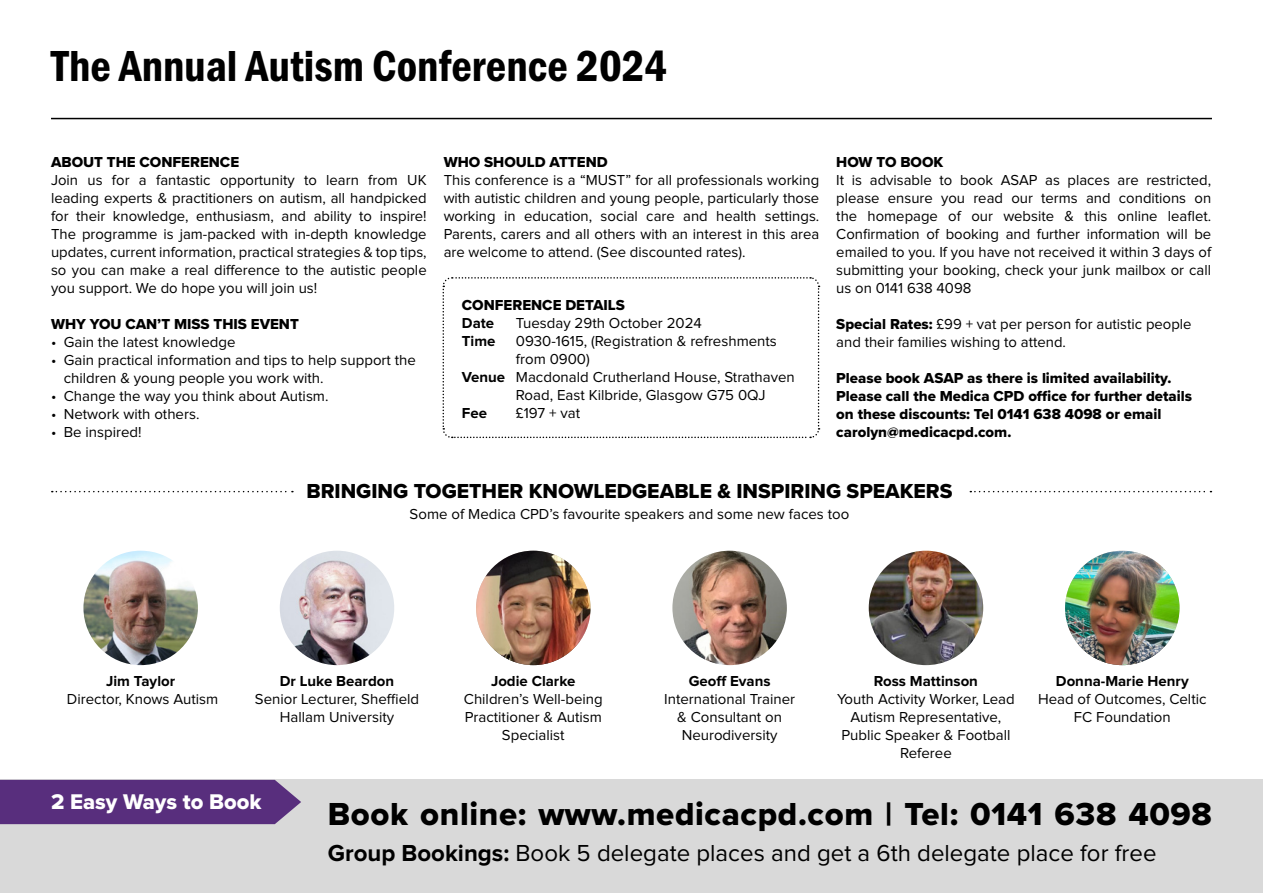
<style>
.page{position:relative;width:1263px;height:893px;background:#fff}
.page>*{position:absolute;margin:0;border:0;box-sizing:border-box;transform-origin:0 0}
.t1{font:45px "Franklin Gothic URW Con Dem";color:#000}
.t2{font:33px "Proxima Nova Extrabld";letter-spacing:.02em;color:#000}
.t3{font:24px "Proxima Nova";color:#000}
.t4{font:22.05px "Proxima Nova Extrabld";color:#fff}
.t5{font:21px "Proxima Nova Extrabld";color:#000}
.t6{font:15px/18px "Proxima Nova";color:#000;text-align:center}
.t7{font:15px/18px "Proxima Nova Extrabld";color:#000}
.t8{font:700 15px "Proxima Nova";color:#000}
.s1{font-weight:700}
.s2{font-family:"Proxima Nova Extrabld"}
</style>
<div class="page">
<hr style="left:51px;top:118px;width:1161px;height:1px;background:#000">
<img style="left:83px;top:551px;width:115px;height:114px;border-radius:57px">
<svg style="left:442px;top:277px;width:378px;height:162px"></svg>
<svg style="left:970px;top:491px;width:241px;height:1px"></svg>
<svg style="left:52px;top:491px;width:241px;height:1px"></svg>
<div style="left:0;top:780px;width:1263px;height:113px;background:#d9d9d9"></div>
<div style="left:0;top:780px;width:301px;height:44px;background:#582e7d"></div>
<img style="left:280px;top:551px;width:114px;height:114px;border-radius:57px">
<img style="left:476px;top:551px;width:114px;height:114px;border-radius:57px">
<img style="left:672px;top:551px;width:115px;height:114px;border-radius:57px">
<img style="left:869px;top:551px;width:114px;height:114px;border-radius:57px">
<img style="left:1065px;top:551px;width:114px;height:114px;border-radius:57px">
<p class="t1" style="left:51px;top:36px;width:618px">The Annual Autism Conference 2024</p>
<p class="t7" style="left:51px;top:153px;width:190px">ABOUT THE CONFERENCE</p>
<p class="t6" style="left:51px;top:171px;width:377px;text-align:justify">Join us for a fantastic opportunity to learn from UK leading experts &amp; practitioners on autism, all handpicked for their knowledge, enthusiasm, and ability to inspire!<br>The programme is jam-packed with in-depth knowledge updates, current information, practical strategies &amp; top tips, so you can make a real difference to the autistic people you support. We do hope you will join us!</p>
<p class="t7" style="left:51px;top:315px;width:249px">WHY YOU CAN’T MISS THIS EVENT</p>
<p class="t6" style="left:51px;top:333px;width:186px">• Gain the latest knowledge</p>
<p class="t6" style="left:64px;top:351px;width:354px;text-align:left;text-indent:-13px">• Gain practical information and tips to help support the children &amp; young people you work with.</p>
<p class="t6" style="left:51px;top:387px;width:279px">• Change the way you think about Autism.</p>
<p class="t6" style="left:51px;top:405px;width:150px">• Network with others.</p>
<p class="t6" style="left:51px;top:423px;width:92px">• Be inspired!</p>
<p class="t7" style="left:444px;top:153px;width:165px">WHO SHOULD ATTEND</p>
<p class="t6" style="left:444px;top:171px;width:377px;text-align:justify">This conference is a “MUST” for all professionals working with autistic children and young people, particularly those working in education, social care and health settings.<br>Parents, carers and all others with an interest in this area are welcome to attend. (See discounted rates).</p>
<p class="t7" style="left:462px;top:295px;width:164px">CONFERENCE DETAILS</p>
<p class="t8" style="left:462px;top:314px;width:34px">Date</p>
<p class="t6" style="left:516px;top:314px;width:187px">Tuesday 29th October 2024</p>
<p class="t8" style="left:462px;top:332px;width:35px">Time</p>
<p class="t6" style="left:516px;top:332px;width:262px;text-align:left">0930-1615, (Registration &amp; refreshments from 0900)</p>
<p class="t6" style="left:516px;top:368px;width:280px;text-align:left;text-indent:-54px"><span class="s1">Venue</span> Macdonald Crutherland House, Strathaven<br>Road, East Kilbride, Glasgow G75 0QJ</p>
<p class="t8" style="left:462px;top:404px;width:27px">Fee</p>
<p class="t6" style="left:516px;top:404px;width:66px">£197 + vat</p>
<p class="t7" style="left:836px;top:153px;width:109px">HOW TO BOOK</p>
<p class="t6" style="left:836px;top:171px;width:376px;text-align:justify">It is advisable to book ASAP as places are restricted, please ensure you read our terms and conditions on the homepage of our website &amp; this online leaflet.<br>Confirmation of booking and further information will be emailed to you. If you have not received it within 3 days of submitting your booking, check your junk mailbox or call us on 0141 638 4098</p>
<p class="t6" style="left:836px;top:315px;width:357px;text-align:left"><span class="s2">Special Rates:</span> £99 + vat per person for autistic people and their families wishing to attend.</p>
<p class="t7" style="left:836px;top:369px;width:357px">Please book ASAP as there is limited availability.<br>Please call the Medica CPD office for further details on these discounts: Tel 0141 638 4098 or email carolyn@medicacpd.com.</p>
<p class="t5" style="left:306px;top:475px;width:648px">BRINGING TOGETHER KNOWLEDGEABLE &amp; INSPIRING SPEAKERS</p>
<p class="t6" style="left:410px;top:505px;width:441px">Some of Medica CPD’s favourite speakers and some new faces too</p>
<p class="t8" style="left:106px;top:673px;width:70px">Jim Taylor</p>
<p class="t6" style="left:67px;top:691px;width:153px">Director, Knows Autism</p>
<p class="t8" style="left:280px;top:673px;width:116px">Dr Luke Beardon</p>
<p class="t6" style="left:255px;top:691px;width:166px">Senior Lecturer, Sheffield<br>Hallam University</p>
<p class="t8" style="left:491px;top:673px;width:86px">Jodie Clarke</p>
<p class="t6" style="left:464px;top:691px;width:140px">Children’s Well-being<br>Practitioner &amp; Autism<br>Specialist</p>
<p class="t8" style="left:689px;top:673px;width:83px">Geoff Evans</p>
<p class="t6" style="left:664px;top:691px;width:132px">International Trainer &amp; Consultant on<br>Neurodiversity</p>
<p class="t8" style="left:874px;top:673px;width:106px">Ross Mattinson</p>
<p class="t6" style="left:837px;top:691px;width:179px">Youth Activity Worker, Lead<br>Autism Representative,<br>Public Speaker &amp; Football<br>Referee</p>
<p class="t8" style="left:1056px;top:673px;width:134px">Donna-Marie Henry</p>
<p class="t6" style="left:1038px;top:691px;width:170px">Head of Outcomes, Celtic<br>FC Foundation</p>
<p class="t4" style="left:51px;top:785px;width:212px">2 Easy Ways to Book</p>
<p class="t2" style="left:328px;top:789px;width:886px">Book online: www.medicacpd.com | Tel: 0141 638 4098</p>
<p class="t3" style="left:328px;top:839px;width:830px"><span class="s1">Group Bookings:</span> Book 5 delegate places and get a 6th delegate place for free</p>
</div>
